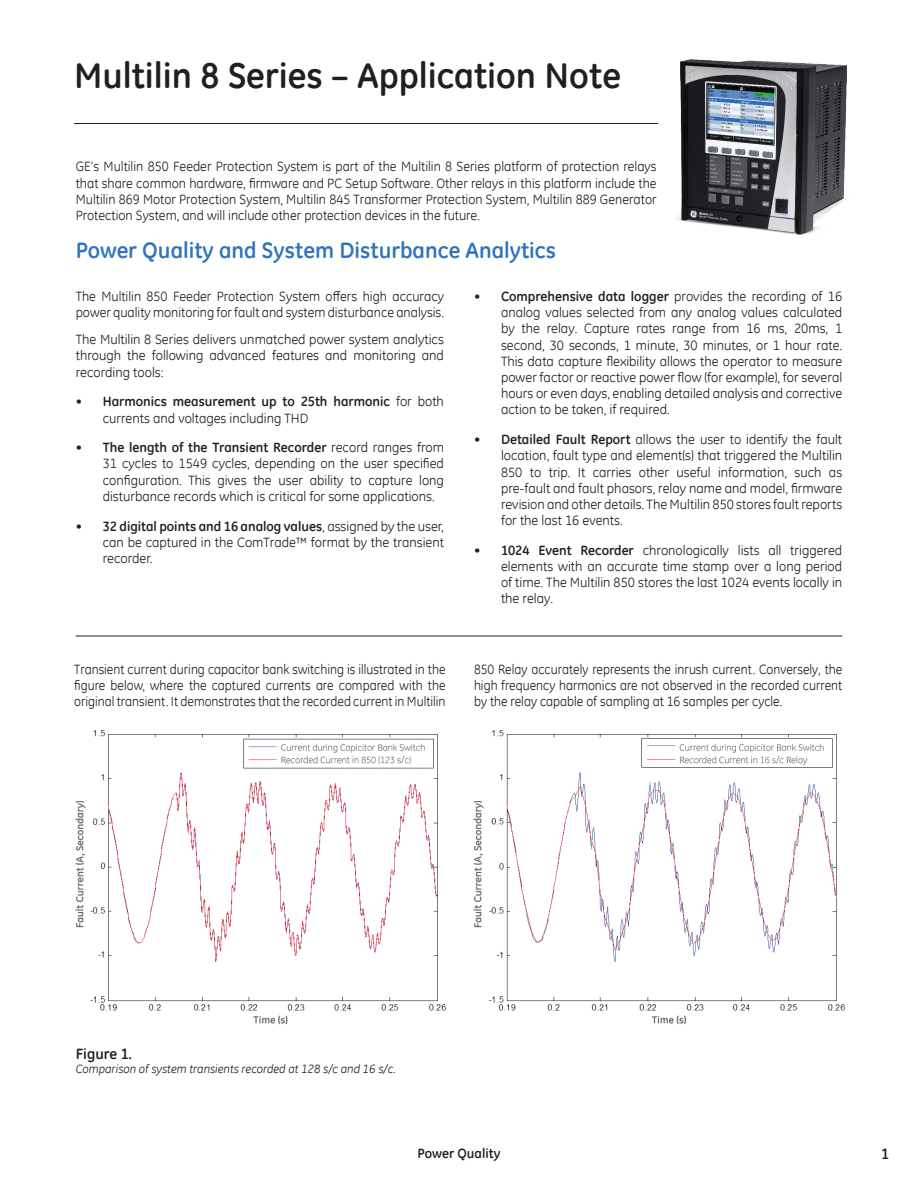
<style>
.page{position:relative;width:918px;height:1188px;background:#fff}
.page>*{position:absolute;margin:0;border:0;box-sizing:border-box;transform-origin:0 0}
.t1{font:700 36px "GE Inspira";color:#231f20}
.Sub-Section_heading{font:700 22.5px "GE Inspira";color:#3073ba}
.Fig_-_Heading{font:700 15px "GE Inspira";color:#231f20}
.Bullet{font:13.5px/16.2px "GE Inspira";color:#231f20;text-align:justify}
.Body{font:13.5px/16.2px "GE Inspira";color:#231f20;text-align:justify}
.Body-2{font:13.5px/16.2px "GE Inspira";color:#231f20;text-align:justify;scale:.95 1}
.t2{font:700 13.5px "GE Inspira";color:#231f20}
.Figure_Description{font:italic 12px "GE Inspira";color:#231f20}
.s1{font-weight:700}
</style>
<div class="page">
<img style="left:75px;top:730px;width:371px;height:295px">
<img style="left:473px;top:730px;width:372px;height:295px">
<hr style="left:76px;top:636px;width:766px;height:1px;background:#231f20">
<hr style="left:74px;top:123px;width:584px;height:1px;background:#231f20">
<img style="left:676px;top:59px;width:172px;height:176px">
<p class="t1" style="left:74px;top:52px;width:548px">Multilin 8 Series – Application Note</p>
<p class="Body" style="left:76px;top:158px;width:582px">GE’s Multilin 850 Feeder Protection System is part of the Multilin 8 Series platform of protection relays that share common hardware, firmware and PC Setup Software. Other relays in this platform include the Multilin 869 Motor Protection System, Multilin 845 Transformer Protection System, Multilin 889 Generator Protection System, and will include other protection devices in the future.</p>
<p class="Sub-Section_heading" style="left:76px;top:236px;width:482px">Power Quality and System Disturbance Analytics</p>
<p class="Body" style="left:76px;top:288px;width:370px">The Multilin 850 Feeder Protection System offers high accuracy power quality monitoring for fault and system disturbance analysis.</p>
<p class="Body" style="left:76px;top:331px;width:370px">The Multilin 8 Series delivers unmatched power system analytics through the following advanced features and monitoring and recording tools:</p>
<p class="Bullet" style="left:103px;top:393px;width:343px;text-indent:-27px"><span class="s1">• Harmonics measurement up to 25th harmonic</span> for both currents and voltages including THD</p>
<p class="Bullet" style="left:103px;top:439px;width:343px;text-indent:-27px"><span class="s1">• The length of the Transient Recorder</span> record ranges from 31 cycles to 1549 cycles, depending on the user specified configuration. This gives the user ability to capture long disturbance records which is critical for some applications.</p>
<p class="Bullet" style="left:103px;top:518px;width:343px;text-indent:-27px"><span class="s1">• 32 digital points and 16 analog values</span>, assigned by the user, can be captured in the ComTrade™ format by the transient recorder.</p>
<p class="Bullet" style="left:501px;top:288px;width:343px;text-indent:-27px"><span class="s1">• Comprehensive data logger</span> provides the recording of 16 analog values selected from any analog values calculated by the relay. Capture rates range from 16 ms, 20ms, 1 second, 30 seconds, 1 minute, 30 minutes, or 1 hour rate.<br>This data capture flexibility allows the operator to measure power factor or reactive power flow (for example), for several hours or even days, enabling detailed analysis and corrective action to be taken, if required.</p>
<p class="Bullet" style="left:501px;top:431px;width:343px;text-indent:-27px"><span class="s1">• Detailed Fault Report</span> allows the user to identify the fault location, fault type and element(s) that triggered the Multilin 850 to trip. It carries other useful information, such as pre-fault and fault phasors, relay name and model, firmware revision and other details. The Multilin 850 stores fault reports for the last 16 events.</p>
<p class="Bullet" style="left:501px;top:542px;width:343px;text-indent:-27px"><span class="s1">• 1024 Event Recorder</span> chronologically lists all triggered elements with an accurate time stamp over a long period of time. The Multilin 850 stores the last 1024 events locally in the relay.</p>
<p class="Body-2" style="left:74px;top:661px;width:392px">Transient current during capacitor bank switching is illustrated in the figure below, where the captured currents are compared with the original transient. It demonstrates that the recorded current in Multilin</p>
<p class="Body-2" style="left:474px;top:661px;width:389px">850 Relay accurately represents the inrush current. Conversely, the high frequency harmonics are not observed in the recorded current by the relay capable of sampling at 16 samples per cycle.</p>
<p class="Fig_-_Heading" style="left:76px;top:1044px;width:58px">Figure 1.</p>
<p class="Figure_Description" style="left:76px;top:1062px;width:322px">Comparison of system transients recorded at 128 s/c and 16 s/c.</p>
<p class="t2" style="left:418px;top:1145px;width:84px">Power Quality</p>
<p class="Fig_-_Heading" style="left:881px;top:1144px;width:9px">1</p>
</div>
